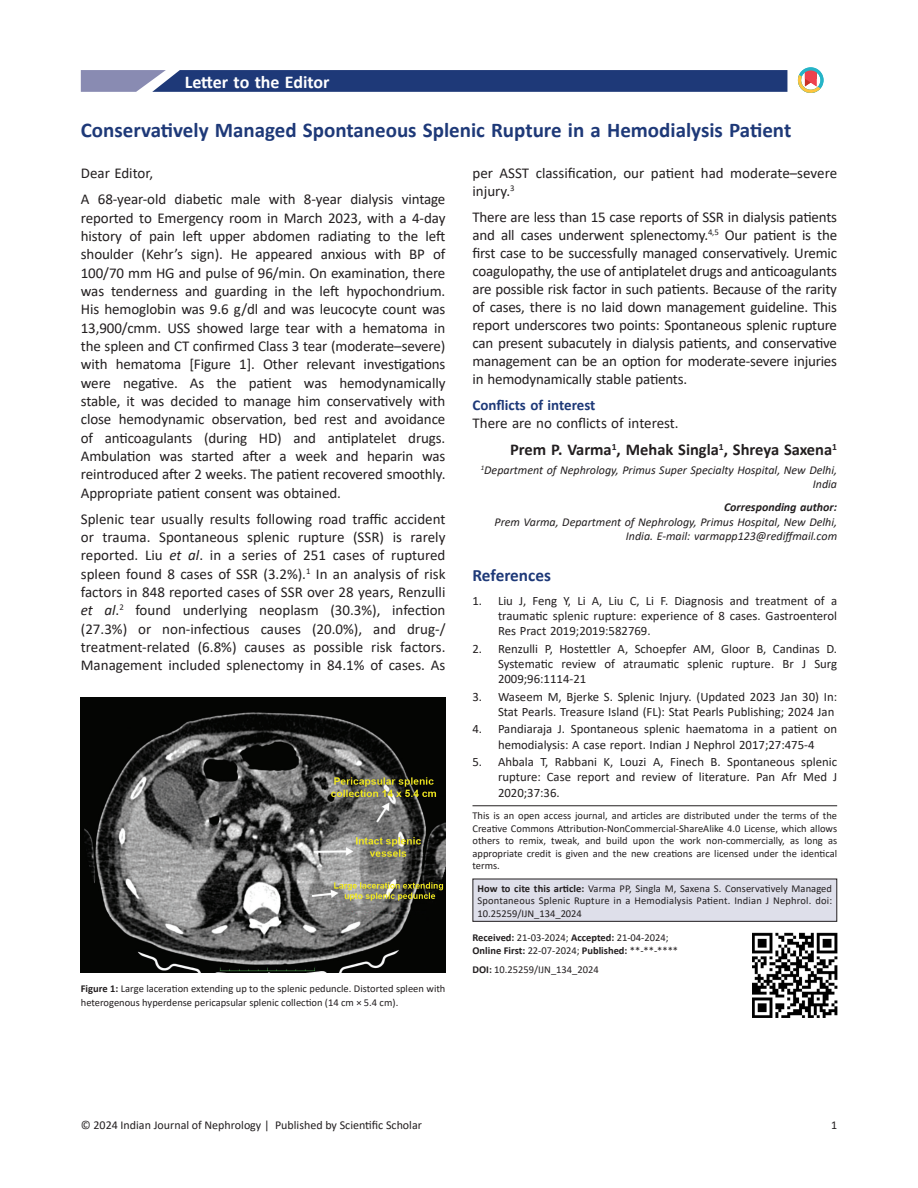
<style>
.page{position:relative;width:918px;height:1188px;background:#fff}
.page>*{position:absolute;margin:0;border:0;box-sizing:border-box;transform-origin:0 0}
.title-text{font:700 21px "Calibri";color:#1e3978}
.suptit{font:700 18px "Calibri";color:#fff}
.bib-title{font:700 17.25px "Calibri";color:#1e3978}
.aut-grp{font:700 16.5px "Calibri";color:#231f20}
.para{font:15px/18.3px "Calibri";color:#231f20;text-align:justify}
.para_last{font:15px/18px "Calibri";letter-spacing:-.015em;color:#231f20;text-align:justify}
.para_first_last{font:15px "Calibri";color:#231f20}
.Head-B{font:700 15px "Calibri";color:#1e3978}
.para_firstDropCaps{font:15px "Calibri";color:#231f20}
.bib-normal{font:12.75px/15.3px "Calibri";color:#231f20;text-align:justify}
.cores-author{font:italic 12px/14.4px "Calibri";color:#231f20;text-align:right}
.aut-aff_first_last{font:italic 12px/14.4px "Calibri";color:#231f20;text-align:right}
.t1{font:12px "Calibri";color:#231f20}
.para-2{font:10.5px/12.6px "Calibri";color:#231f20;text-align:justify}
.citation_para{font:10.5px/12.6px "Calibri";letter-spacing:.015em;color:#231f20;text-align:justify}
.float_figure_figure{font:10.5px/13.6px "Calibri";color:#231f20}
.epub_date{font:700 10.5px "Calibri";color:#231f20}
.received_date{font:10.5px "Calibri";color:#231f20}
.doi_para{font:10.5px "Calibri";color:#231f20}
.s1{font-style:italic}
.s2{font-weight:700}
.s3{font-weight:400}
</style>
<div class="page">
<svg style="left:81px;top:70px;width:706px;height:22px;background:#2f4781"></svg>
<div style="left:473px;top:879px;width:364px;height:42px;background:#dedfea"></div>
<div style="left:472px;top:879px;width:365px;height:43px;border:1px solid #231f20"></div>
<hr style="left:472px;top:805px;width:365px;height:1px;background:#231f20">
<svg style="left:798px;top:67px;width:25px;height:26px"></svg>
<img style="left:752px;top:933px;width:85px;height:85px">
<img style="left:81px;top:698px;width:364px;height:275px">
<p class="suptit" style="left:185px;top:69px;width:146px">Letter to the Editor</p>
<p class="title-text" style="left:81px;top:116px;width:712px">Conservatively Managed Spontaneous Splenic Rupture in a Hemodialysis Patient</p>
<p class="para_firstDropCaps" style="left:81px;top:163px;width:74px">Dear Editor,</p>
<p class="para" style="left:81px;top:190px;width:366px">A 68-year-old diabetic male with 8-year dialysis vintage reported to Emergency room in March 2023, with a 4-day history of pain left upper abdomen radiating to the left shoulder (Kehr’s sign). He appeared anxious with BP of 100/70 mm HG and pulse of 96/min. On examination, there was tenderness and guarding in the left hypochondrium.<br>His hemoglobin was 9.6 g/dl and was leucocyte count was 13,900/cmm. USS showed large tear with a hematoma in the spleen and CT confirmed Class 3 tear (moderate–severe) with hematoma [Figure 1]. Other relevant investigations were negative. As the patient was hemodynamically stable, it was decided to manage him conservatively with close hemodynamic observation, bed rest and avoidance of anticoagulants (during HD) and antiplatelet drugs.<br>Ambulation was started after a week and heparin was reintroduced after 2 weeks. The patient recovered smoothly.<br>Appropriate patient consent was obtained.</p>
<p class="para" style="left:81px;top:509px;width:366px">Splenic tear usually results following road traffic accident or trauma. Spontaneous splenic rupture (SSR) is rarely reported. Liu <span class="s1">et al</span>. in a series of 251 cases of ruptured spleen found 8 cases of SSR (3.2%).<sup>1</sup> In an analysis of risk factors in 848 reported cases of SSR over 28 years, Renzulli <span class="s1">et al</span>.<sup>2</sup> found underlying neoplasm (30.3%), infection (27.3%) or non-infectious causes (20.0%), and drug-/ treatment-related (6.8%) causes as possible risk factors.<br>Management included splenectomy in 84.1% of cases. As</p>
<p class="float_figure_figure" style="left:81px;top:982px;width:366px"><span class="s2">Figure 1:</span> Large laceration extending up to the splenic peduncle. Distorted spleen with heterogenous hyperdense pericapsular splenic collection (14 cm × 5.4 cm).</p>
<p class="para" style="left:472px;top:164px;width:366px">per ASST classification, our patient had moderate–severe injury.<sup>3</sup></p>
<p class="para_last" style="left:472px;top:208px;width:366px">There are less than 15 case reports of SSR in dialysis patients and all cases underwent splenectomy.<sup>4,5</sup> Our patient is the first case to be successfully managed conservatively. Uremic coagulopathy, the use of antiplatelet drugs and anticoagulants are possible risk factor in such patients. Because of the rarity of cases, there is no laid down management guideline. This report underscores two points: Spontaneous splenic rupture can present subacutely in dialysis patients, and conservative management can be an option for moderate-severe injuries in hemodynamically stable patients.</p>
<p class="Head-B" style="left:472px;top:395px;width:124px">Conflicts of interest</p>
<p class="para_first_last" style="left:472px;top:413px;width:208px">There are no conflicts of interest.</p>
<p class="aut-grp" style="left:510px;top:438px;width:329px">Prem P. Varma<sup>1</sup>, Mehak Singla<sup>1</sup>, Shreya Saxena<sup>1</sup></p>
<p class="aut-aff_first_last" style="left:481px;top:462px;width:358px"><sup>1</sup>Department of Nephrology, Primus Super Specialty Hospital, New Delhi,<br>India</p>
<p class="cores-author" style="left:495px;top:500px;width:344px"><span class="s2">Corresponding author:<br></span>Prem Varma, Department of Nephrology, Primus Hospital, New Delhi,<br>India. E-mail: varmapp123@rediffmail.com</p>
<p class="bib-title" style="left:473px;top:563px;width:80px">References</p>
<p class="bib-normal" style="left:498px;top:592px;width:341px;text-indent:-26px">1. Liu J, Feng Y, Li A, Liu C, Li F. Diagnosis and treatment of a traumatic splenic rupture: experience of 8 cases. Gastroenterol Res Pract 2019;2019:582769.</p>
<p class="bib-normal" style="left:498px;top:640px;width:341px;text-indent:-26px">2. Renzulli P, Hostettler A, Schoepfer AM, Gloor B, Candinas D.<br>Systematic review of atraumatic splenic rupture. Br J Surg 2009;96:1114-21</p>
<p class="bib-normal" style="left:473px;top:688px;width:366px;text-align:right">3. Waseem M, Bjerke S. Splenic Injury. (Updated 2023 Jan 30) In:<br>Stat Pearls. Treasure Island (FL): Stat Pearls Publishing; 2024 Jan</p>
<p class="bib-normal" style="left:473px;top:721px;width:366px;text-align:center">4. Pandiaraja J. Spontaneous splenic haematoma in a patient on hemodialysis: A case report. Indian J Nephrol 2017;27:475-4</p>
<p class="bib-normal" style="left:498px;top:754px;width:341px;text-indent:-26px">5. Ahbala T, Rabbani K, Louzi A, Finech B. Spontaneous splenic rupture: Case report and review of literature. Pan Afr Med J 2020;37:36.</p>
<p class="para-2" style="left:473px;top:809px;width:366px">This is an open access journal, and articles are distributed under the terms of the Creative Commons Attribution‑NonCommercial‑ShareAlike 4.0 License, which allows others to remix, tweak, and build upon the work non‑commercially, as long as appropriate credit is given and the new creations are licensed under the identical terms.</p>
<p class="citation_para" style="left:478px;top:881px;width:356px"><span class="s2">How to cite this article:</span> Varma PP, Singla M, Saxena S. Conservatively Managed Spontaneous Splenic Rupture in a Hemodialysis Patient. Indian J Nephrol. doi:<br>10.25259/IJN_134_2024</p>
<p class="received_date" style="left:472px;top:930px;width:198px"><span class="s2">Received:</span> 21-03-2024; <span class="s2">Accepted:</span> 21-04-2024;</p>
<p class="epub_date" style="left:472px;top:943px;width:207px">Online First: <span class="s3">22-07-2024;</span> Published: <span class="s3">**-**-****</span></p>
<p class="doi_para" style="left:472px;top:963px;width:128px"><span class="s2">DOI:</span> 10.25259/IJN_134_2024</p>
<p class="t1" style="left:81px;top:1116px;width:343px">© 2024 Indian Journal of Nephrology | Published by Scientific Scholar</p>
<p class="t1" style="left:831px;top:1116px;width:8px">1</p>
</div>
